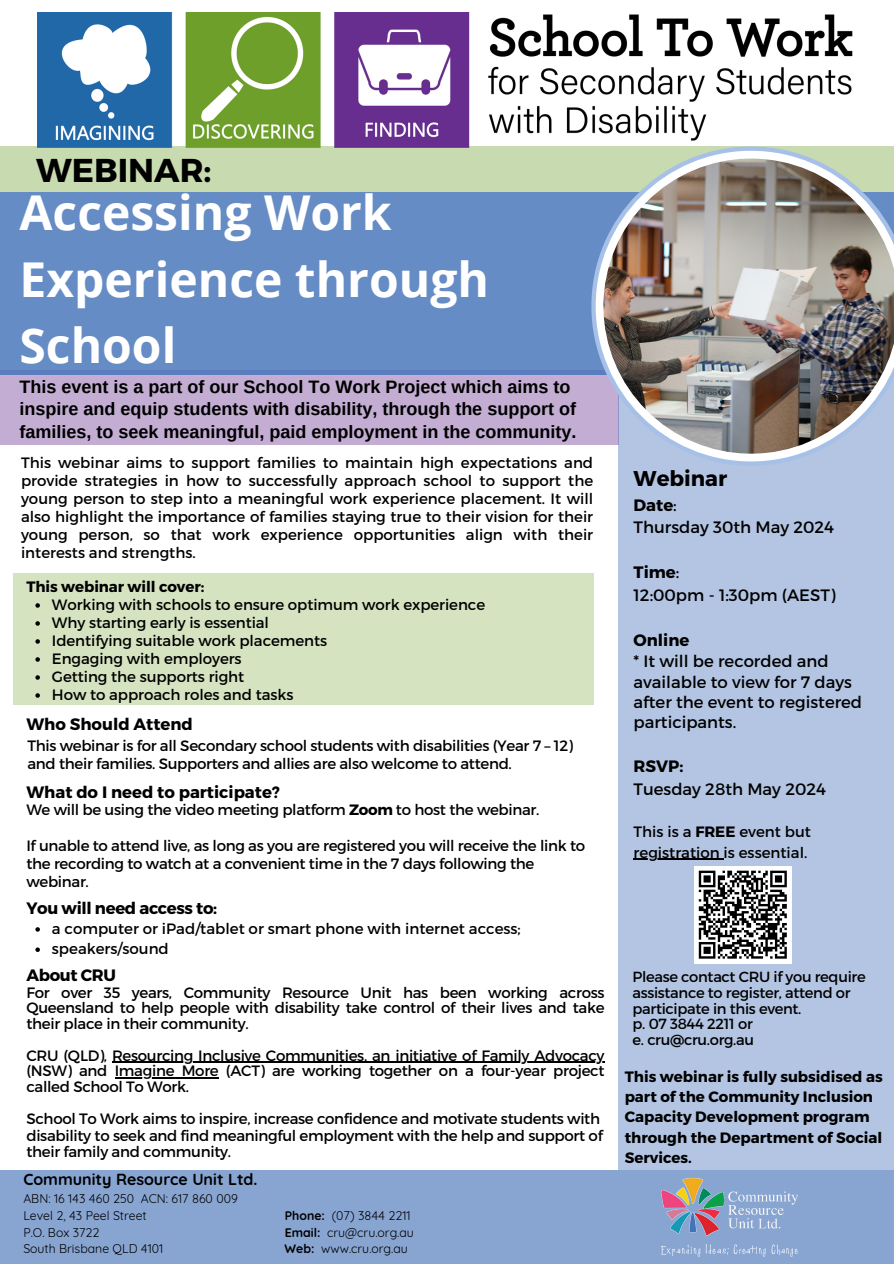
<style>
.page{position:relative;width:894px;height:1264px;background:#fff}
.page>*{position:absolute;margin:0;border:0;box-sizing:border-box;transform-origin:0 0}
.t1{font:700 48px/66.3px "Open Sans";color:#fff}
.t2{font:700 33px "Montserrat";color:#000}
.t3{font:700 21.3px "Montserrat";color:#000}
.t4{font:700 18px/22.5px "Arimo";color:#000}
.t5{font:16.5px/20.5px "Montserrat";color:#000}
.t6{font:700 16.5px "Montserrat";color:#000}
.t7{font:700 16.5px "Montserrat";letter-spacing:-.02em;color:#000}
.t8{font:700 16.05px "Quicksand";color:#000}
.t9{font:15px/18px "Montserrat";letter-spacing:-.02em;color:#000}
.t10{font:700 15px/20.2px "Montserrat";color:#000}
.t11{font:15px "Montserrat";color:#000}
.t12{font:14.7px/15.8px "Montserrat";letter-spacing:-.02em;color:#000}
.t13{font:12.3px "Quicksand";color:#000}
.s1{font-weight:700}
</style>
<div class="page">
<div style="left:0;top:370px;width:618px;height:75px;background:#c3add3"></div>
<div style="left:0;top:1169px;width:893px;height:94px;background:#88a5d2"></div>
<div style="left:618px;top:370px;width:275px;height:799px;background:#b3c5e2"></div>
<div style="left:0;top:146px;width:893px;height:46px;background:#c8daaf"></div>
<div style="left:0;top:192px;width:893px;height:182px;background:#668cc5"></div>
<img style="left:38px;top:12px;width:815px;height:135px">
<div style="left:13px;top:573px;width:580px;height:132px;background:#d5e3c1"></div>
<svg style="left:35px;top:603px;width:5px;height:4px"></svg>
<svg style="left:35px;top:621px;width:5px;height:4px"></svg>
<svg style="left:35px;top:639px;width:5px;height:4px"></svg>
<svg style="left:35px;top:657px;width:5px;height:4px"></svg>
<svg style="left:35px;top:675px;width:5px;height:4px"></svg>
<svg style="left:35px;top:693px;width:5px;height:4px"></svg>
<hr style="left:633px;top:858px;width:90px;height:1px;background:#000">
<hr style="left:112px;top:1061px;width:492px;height:1px;background:#000">
<hr style="left:115px;top:1077px;width:103px;height:1px;background:#000">
<svg style="left:35px;top:927px;width:5px;height:4px"></svg>
<svg style="left:35px;top:947px;width:5px;height:5px"></svg>
<img style="left:661px;top:1177px;width:137px;height:79px">
<svg style="left:591px;top:146px;width:262px;height:319px"></svg>
<svg style="left:595px;top:151px;width:258px;height:310px"></svg>
<img style="left:603px;top:158px;width:290px;height:295px">
<div style="left:693px;top:865px;width:98px;height:98px;background:#fff"></div>
<svg style="left:698px;top:870px;width:89px;height:89px"></svg>
<h6 class="t2" style="left:36px;top:148px;width:177px">WEBINAR:</h6>
<p class="t1" style="left:20px;top:178px;width:471px">Accessing Work<br>Experience through<br>School</p>
<h2 class="t4" style="left:20px;top:375px;width:558px">This event is a part of our School To Work Project which aims to inspire and equip students with disability, through the support of families, to seek meaningful, paid employment in the community.</h2>
<p class="t9" style="left:21px;top:453px;width:573px;text-align:justify">This webinar aims to support families to maintain high expectations and provide strategies in how to successfully approach school to support the young person to step into a meaningful work experience placement. It will also highlight the importance of families staying true to their vision for their young person, so that work experience opportunities align with their interests and strengths.</p>
<p class="t10" style="left:26px;top:575px;width:179px">This webinar will cover:</p>
<h1 class="t9" style="left:52px;top:595px;width:434px">Working with schools to ensure optimum work experience</h1>
<h3 class="t9" style="left:52px;top:613px;width:218px">Why starting early is essential</h3>
<h4 class="t9" style="left:52px;top:631px;width:276px">Identifying suitable work placements</h4>
<h4 class="t9" style="left:52px;top:649px;width:191px">Engaging with employers</h4>
<h4 class="t9" style="left:52px;top:667px;width:194px">Getting the supports right</h4>
<h4 class="t9" style="left:52px;top:685px;width:243px">How to approach roles and tasks</h4>
<p class="t6" style="left:26px;top:713px;width:168px">Who Should Attend</p>
<p class="t9" style="left:27px;top:735px;width:547px">This webinar is for all Secondary school students with disabilities (Year 7 – 12) and their families. Supporters and allies are also welcome to attend.</p>
<h3 class="t6" style="left:26px;top:781px;width:255px">What do I need to participate?</h3>
<h6 class="t9" style="left:26px;top:800px;width:514px">We will be using the video meeting platform <span class="s1">Zoom</span> to host the webinar.</h6>
<h3 class="t9" style="left:26px;top:836px;width:560px">If unable to attend live, as long as you are registered you will receive the link to the recording to watch at a convenient time in the 7 days following the webinar.</h3>
<h6 class="t7" style="left:26px;top:897px;width:192px">You will need access to:</h6>
<h6 class="t11" style="left:52px;top:918px;width:470px">a computer or iPad/tablet or smart phone with internet access;</h6>
<h6 class="t11" style="left:52px;top:939px;width:118px">speakers/sound</h6>
<h6 class="t7" style="left:26px;top:964px;width:91px">About CRU</h6>
<h6 class="t9" style="left:26px;top:983px;width:579px;line-height:15.8px;text-align:justify">For over 35 years, Community Resource Unit has been working across Queensland to help people with disability take control of their lives and take their place in their community.</h6>
<h6 class="t9" style="left:26px;top:1045px;width:579px">CRU (QLD), Resourcing Inclusive Communities, an initiative of Family Advocacy</h6>
<h3 class="t9" style="left:26px;top:1061px;width:83px">(NSW) and</h3>
<p class="t9" style="left:26px;top:1062px;width:579px;line-height:15.8px;text-indent:88px">Imagine More (ACT) are working together on a four-year project called School To Work.</p>
<p class="t9" style="left:26px;top:1109px;width:577px;line-height:16.8px">School To Work aims to inspire, increase confidence and motivate students with disability to seek and find meaningful employment with the help and support of their family and community.</p>
<p class="t8" style="left:23px;top:1168px;width:236px">Community Resource Unit Ltd.</p>
<p class="t13" style="left:23px;top:1190px;width:216px">ABN: 16 143 460 250 ACN: 617 860 009</p>
<p class="t13" style="left:23px;top:1207px;width:125px">Level 2, 43 Peel Street</p>
<p class="t13" style="left:285px;top:1207px;width:127px"><span class="s1">Phone:</span> (07) 3844 2211</p>
<p class="t13" style="left:23px;top:1224px;width:78px">P.O. Box 3722</p>
<p class="t13" style="left:284px;top:1224px;width:131px"><span class="s1">Email:</span> cru@cru.org.au</p>
<p class="t13" style="left:23px;top:1240px;width:141px">South Brisbane QLD 4101</p>
<p class="t13" style="left:284px;top:1240px;width:125px"><span class="s1">Web:</span> www.cru.org.au</p>
<p class="t3" style="left:633px;top:464px;width:95px">Webinar</p>
<p class="t5" style="left:633px;top:493px;width:202px;line-height:22.5px"><span class="s1">Date</span>:<br>Thursday 30th May 2024</p>
<h6 class="t5" style="left:633px;top:560px;width:203px;line-height:22.5px"><span class="s1">Time</span>:<br>12:00pm - 1:30pm (AEST)</h6>
<h5 class="t5" style="left:633px;top:629px;width:230px"><span class="s1">Online<br></span>* It will be recorded and available to view for 7 days after the event to registered participants.</h5>
<h6 class="t5" style="left:633px;top:754px;width:194px;line-height:22.5px"><span class="s1">RSVP:<br></span>Tuesday 28th May 2024</h6>
<h5 class="t11" style="left:633px;top:822px;width:179px">This is a <span class="s1">FREE</span> event but</h5>
<p class="t11" style="left:633px;top:842px;width:175px">registration is essential.</p>
<p class="t12" style="left:632px;top:968px;width:234px">Please contact CRU if you require assistance to register, attend or participate in this event.<br>p. 07 3844 2211 or<br>e. cru@cru.org.au</p>
<p class="t10" style="left:624px;top:1065px;width:259px">This webinar is fully subsidised as part of the Community Inclusion<br>Capacity Development program through the Department of Social<br>Services.</p>
</div>
